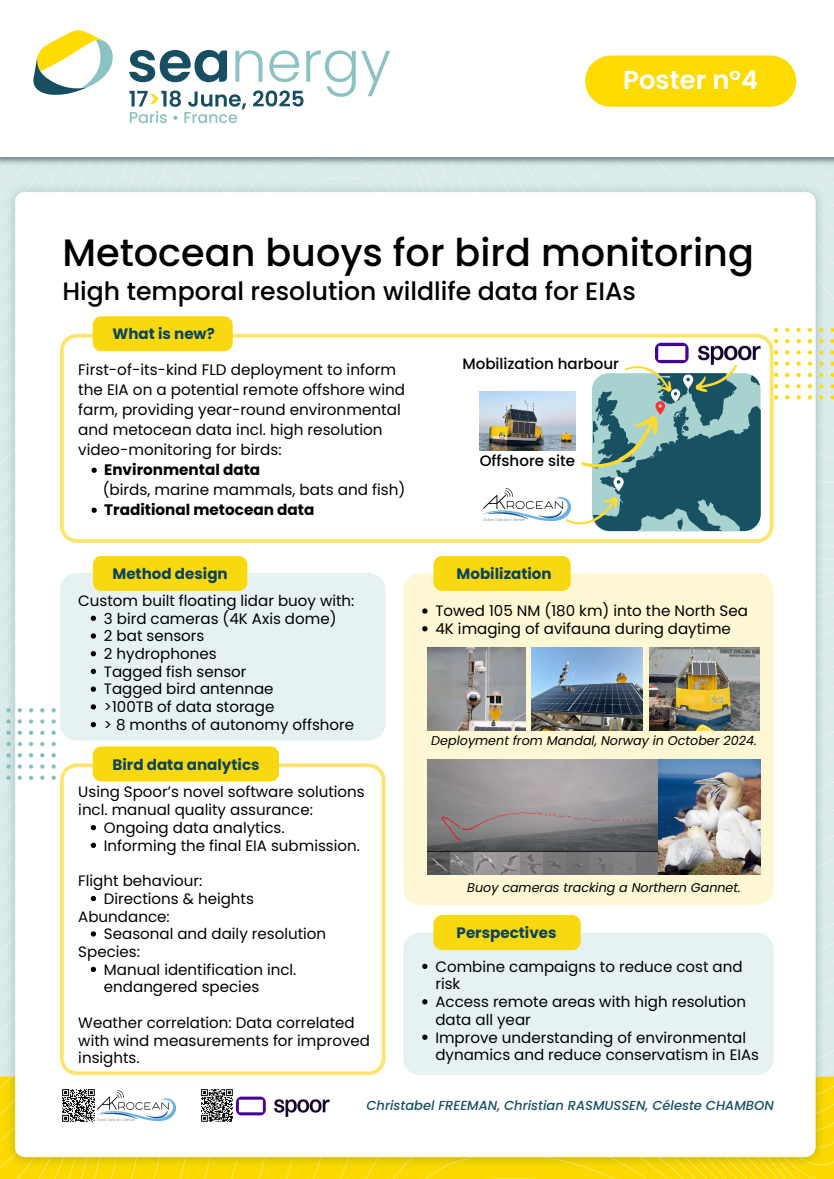
<style>
.page{position:relative;width:834px;height:1179px;background:#fff}
.page>*{position:absolute;margin:0;border:0;box-sizing:border-box;transform-origin:0 0}
.t1{font:500 38.15px "Poppins";color:#000}
.t2{font:600 25.9px "Poppins";color:#fff}
.t3{font:500 25.09px "Poppins";color:#000}
.t4{font:15.19px/20px "Poppins";color:#000}
.t5{font:700 15.19px "Poppins";color:#000}
.t6{font:15.08px/17.7px "Poppins";color:#000}
.t7{font:700 15.08px "Poppins";color:#0c445e}
.t8{font:500 15.08px "Poppins";color:#000}
.t9{font:italic 500 13.05px "Poppins";color:#175162}
.t10{font:italic 12.7px "Poppins";color:#000}
</style>
<div class="page">
<img style="left:0;top:165px;width:833px;height:1014px">
<svg style="left:60px;top:334px;width:713px;height:209px"></svg>
<svg style="left:566px;top:349px;width:194px;height:183px"></svg>
<img style="left:484px;top:488px;width:86px;height:33px">
<div style="left:615px;top:345px;width:140px;height:20px;background:#fff"></div>
<img style="left:655px;top:341px;width:105px;height:24px">
<img style="left:479px;top:391px;width:96px;height:60px">
<img style="left:98px;top:1091px;width:78px;height:29px">
<img style="left:236px;top:1095px;width:93px;height:21px">
<div style="left:403px;top:573px;width:370px;height:332px;background:#fef7d3"></div>
<img style="left:427px;top:647px;width:98px;height:83px">
<img style="left:531px;top:647px;width:111px;height:83px">
<img style="left:427px;top:759px;width:333px;height:115px">
<div style="left:403px;top:932px;width:370px;height:143px;background:#e6f2f2"></div>
<img style="left:201px;top:1090px;width:32px;height:31px">
<img style="left:62px;top:1090px;width:32px;height:31px">
<svg style="left:60px;top:763px;width:325px;height:312px"></svg>
<svg style="left:91px;top:825px;width:5px;height:5px"></svg>
<svg style="left:91px;top:842px;width:5px;height:6px"></svg>
<svg style="left:91px;top:896px;width:5px;height:5px"></svg>
<svg style="left:91px;top:931px;width:5px;height:5px"></svg>
<svg style="left:91px;top:966px;width:5px;height:6px"></svg>
<div style="left:93px;top:316px;width:140px;height:35px;background:#f8d80f"></div>
<div style="left:60px;top:573px;width:325px;height:167px;background:#e6f2f2"></div>
<div style="left:93px;top:556px;width:154px;height:35px;background:#f8d80f"></div>
<div style="left:433px;top:556px;width:137px;height:35px;background:#f8d80f"></div>
<div style="left:93px;top:746px;width:186px;height:35px;background:#f8d80f"></div>
<div style="left:433px;top:915px;width:147px;height:35px;background:#f8d80f"></div>
<img style="left:649px;top:647px;width:110px;height:83px">
<svg style="left:91px;top:467px;width:6px;height:6px"></svg>
<svg style="left:91px;top:507px;width:6px;height:6px"></svg>
<svg style="left:422px;top:608px;width:5px;height:6px"></svg>
<svg style="left:422px;top:626px;width:5px;height:5px"></svg>
<svg style="left:422px;top:963px;width:5px;height:6px"></svg>
<svg style="left:422px;top:999px;width:5px;height:5px"></svg>
<svg style="left:422px;top:1034px;width:5px;height:6px"></svg>
<svg style="left:91px;top:615px;width:5px;height:6px"></svg>
<svg style="left:91px;top:633px;width:5px;height:5px"></svg>
<svg style="left:91px;top:651px;width:5px;height:5px"></svg>
<svg style="left:91px;top:669px;width:5px;height:5px"></svg>
<svg style="left:91px;top:686px;width:5px;height:6px"></svg>
<svg style="left:91px;top:704px;width:5px;height:5px"></svg>
<svg style="left:91px;top:722px;width:5px;height:5px"></svg>
<div style="left:0;top:0;width:833px;height:165px;background:#000;opacity:.3"></div>
<div style="left:0;top:0;width:833px;height:157px;background:#fff"></div>
<svg style="left:33px;top:30px;width:80px;height:65px"></svg>
<svg style="left:129px;top:50px;width:261px;height:73px"></svg>
<div style="left:585px;top:56px;width:211px;height:51px;background:#fedb00;border-radius:26px"></div>
<div style="left:677px;top:60px;width:27px;height:5px;background:#fedb04"></div>
<h2 class="t2" style="left:623px;top:65px;width:136px">Poster n°4</h2>
<h1 class="t1" style="left:62px;top:231px;width:692px">Metocean buoys for bird monitoring</h1>
<h3 class="t3" style="left:62px;top:276px;width:575px">High temporal resolution wildlife data for EIAs</h3>
<p class="t7" style="left:112px;top:325px;width:104px">What is new?</p>
<p class="t4" style="left:78px;top:360px;width:328px">First-of-its-kind FLD deployment to inform the EIA on a potential remote offshore wind farm, providing year-round environmental and metocean data incl. high resolution video-monitoring for birds:</p>
<p class="t5" style="left:104px;top:461px;width:158px">Environmental data</p>
<p class="t4" style="left:103px;top:480px;width:304px">(birds, marine mammals, bats and fish)</p>
<p class="t5" style="left:104px;top:501px;width:212px">Traditional metocean data</p>
<p class="t8" style="left:462px;top:355px;width:158px">Mobilization harbour</p>
<p class="t8" style="left:479px;top:452px;width:97px">Offshore site</p>
<p class="t7" style="left:112px;top:565px;width:117px">Method design</p>
<p class="t7" style="left:456px;top:565px;width:97px">Mobilization</p>
<p class="t6" style="left:104px;top:592px;width:252px;text-indent:-26px">Custom built floating lidar buoy with:<br>3 bird cameras (4K Axis dome)<br>2 bat sensors<br>2 hydrophones<br>Tagged fish sensor<br>Tagged bird antennae<br>&gt;100TB of data storage<br>&gt; 8 months of autonomy offshore</p>
<p class="t7" style="left:112px;top:756px;width:148px">Bird data analytics</p>
<p class="t6" style="left:78px;top:783px;width:288px">Using Spoor’s novel software solutions</p>
<p class="t6" style="left:78px;top:801px;width:236px">incl. manual quality assurance:</p>
<p class="t6" style="left:104px;top:819px;width:182px">Ongoing data analytics.</p>
<p class="t6" style="left:104px;top:836px;width:257px">Informing the final EIA submission.</p>
<p class="t6" style="left:78px;top:872px;width:126px">Flight behaviour:</p>
<p class="t6" style="left:104px;top:889px;width:151px">Directions &amp; heights</p>
<p class="t6" style="left:78px;top:907px;width:93px">Abundance:</p>
<p class="t6" style="left:104px;top:925px;width:224px">Seasonal and daily resolution</p>
<p class="t6" style="left:78px;top:943px;width:63px">Species:</p>
<p class="t6" style="left:104px;top:960px;width:194px">Manual identification incl.</p>
<p class="t6" style="left:104px;top:978px;width:157px">endangered species</p>
<p class="t6" style="left:78px;top:1013px;width:293px">Weather correlation: Data correlated with wind measurements for improved insights.</p>
<p class="t6" style="left:435px;top:602px;width:314px">Towed 105 NM (180 km) into the North Sea<br>4K imaging of avifauna during daytime</p>
<p class="t10" style="left:431px;top:733px;width:327px">Deployment from Mandal, Norway in October 2024.</p>
<p class="t10" style="left:467px;top:879px;width:275px">Buoy cameras tracking a Northern Gannet.</p>
<p class="t7" style="left:456px;top:924px;width:101px">Perspectives</p>
<p class="t6" style="left:435px;top:957px;width:325px">Combine campaigns to reduce cost and risk<br>Access remote areas with high resolution data all year<br>Improve understanding of environmental dynamics and reduce conservatism in EIAs</p>
<p class="t9" style="left:366px;top:1098px;width:408px">Christabel FREEMAN, Christian RASMUSSEN, Céleste CHAMBON</p>
</div>
